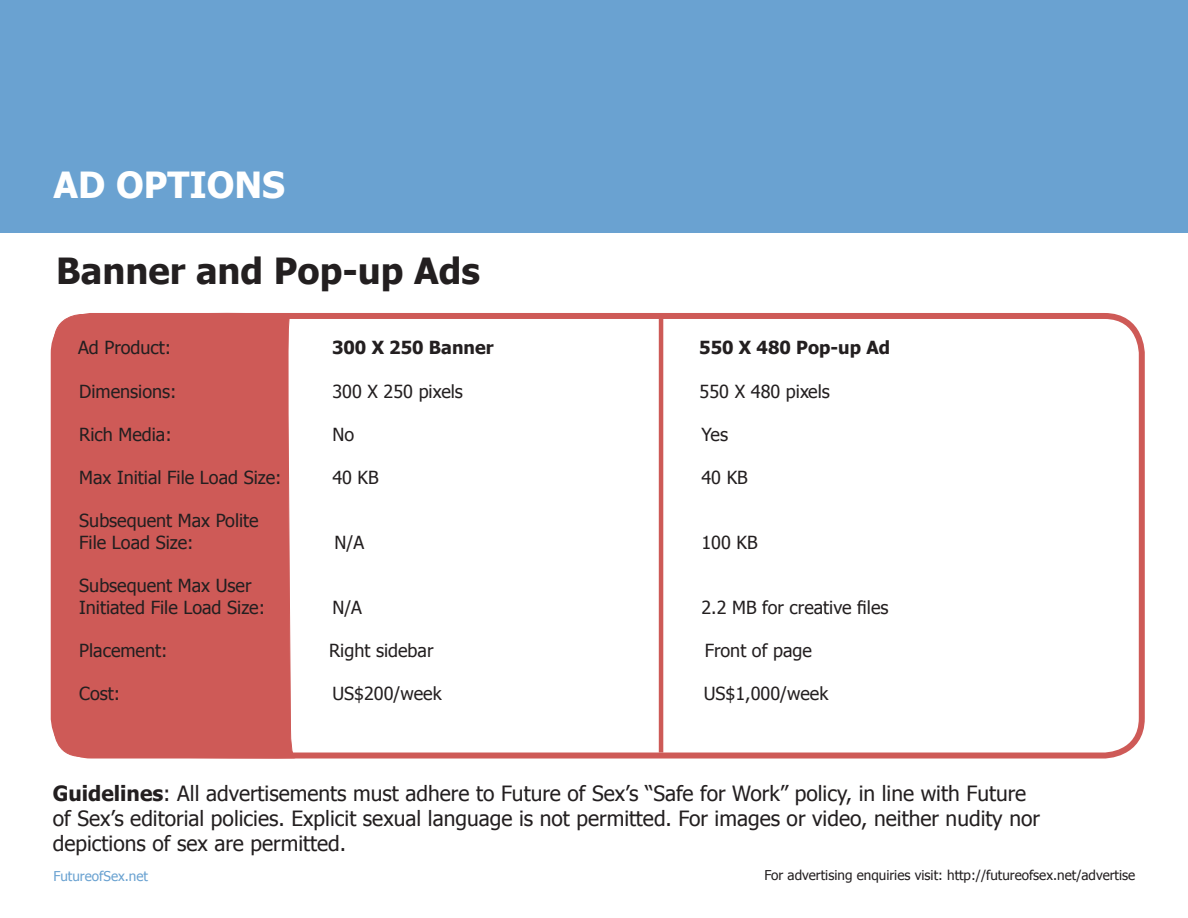
<style>
.page{position:relative;width:1188px;height:918px;background:#fff}
.page>*{position:absolute;margin:0;border:0;box-sizing:border-box;transform-origin:0 0}
.t1{font:700 36px "Tahoma";color:#231f20}
.t2{font:700 36px "Tahoma";color:#fff}
.t3{font:21px/25.2px "Tahoma";color:#231f20}
.t4{font:18px "Tahoma";color:#231f20}
.t5{font:700 18px "Tahoma";color:#231f20}
.t6{font:13.5px "Tahoma";color:#231f20}
.t7{font:13.5px "Tahoma";color:#6aa2d1}
.s1{font-weight:700}
</style>
<div class="page">
<div style="left:53px;top:312px;width:240px;height:445px;background:#ce5a57"></div>
<div style="left:51px;top:313px;width:1094px;height:446px;border:6px solid #ce5a57;border-radius:38px"></div>
<div style="left:0;top:0;width:1188px;height:233px;background:#6aa2d1"></div>
<hr style="left:659px;top:319px;width:4px;height:434px;background:#cd5a57">
<p class="t2" style="left:54px;top:160px;width:233px">AD OPTIONS</p>
<p class="t1" style="left:56px;top:246px;width:425px">Banner and Pop-up Ads</p>
<p class="t4" style="left:78px;top:336px;width:95px">Ad Product:</p>
<p class="t5" style="left:332px;top:335px;width:163px">300 X 250 Banner</p>
<p class="t5" style="left:699px;top:335px;width:192px">550 X 480 Pop-up Ad</p>
<p class="t4" style="left:79px;top:379px;width:99px">Dimensions:</p>
<p class="t4" style="left:332px;top:379px;width:132px">300 X 250 pixels</p>
<p class="t4" style="left:700px;top:379px;width:132px">550 X 480 pixels</p>
<p class="t4" style="left:79px;top:422px;width:94px">Rich Media:</p>
<p class="t4" style="left:332px;top:422px;width:23px">No</p>
<p class="t4" style="left:701px;top:422px;width:28px">Yes</p>
<p class="t4" style="left:79px;top:465px;width:204px">Max Initial File Load Size:</p>
<p class="t4" style="left:332px;top:465px;width:48px">40 KB</p>
<p class="t4" style="left:701px;top:465px;width:48px">40 KB</p>
<p class="t4" style="left:79px;top:509px;width:181px">Subsequent Max Polite</p>
<p class="t4" style="left:79px;top:530px;width:116px">File Load Size:</p>
<p class="t4" style="left:334px;top:530px;width:31px">N/A</p>
<p class="t4" style="left:701px;top:530px;width:58px">100 KB</p>
<p class="t4" style="left:79px;top:573px;width:174px">Subsequent Max User</p>
<p class="t4" style="left:79px;top:595px;width:187px">Initiated File Load Size:</p>
<p class="t4" style="left:332px;top:595px;width:31px">N/A</p>
<p class="t4" style="left:701px;top:595px;width:189px">2.2 MB for creative files</p>
<p class="t4" style="left:79px;top:638px;width:90px">Placement:</p>
<p class="t4" style="left:329px;top:638px;width:106px">Right sidebar</p>
<p class="t4" style="left:705px;top:638px;width:109px">Front of page</p>
<p class="t4" style="left:79px;top:681px;width:43px">Cost:</p>
<p class="t4" style="left:332px;top:681px;width:111px">US$200/week</p>
<p class="t4" style="left:704px;top:681px;width:126px">US$1,000/week</p>
<p class="t3" style="left:53px;top:779px;width:989px"><span class="s1">Guidelines</span>: All advertisements must adhere to Future of Sex’s “Safe for Work” policy, in line with Future of Sex’s editorial policies. Explicit sexual language is not permitted. For images or video, neither nudity nor depictions of sex are permitted.</p>
<p class="t7" style="left:53px;top:867px;width:96px">FutureofSex.net</p>
<p class="t6" style="left:765px;top:866px;width:372px">For advertising enquiries visit: http://futureofsex.net/advertise</p>
</div>
